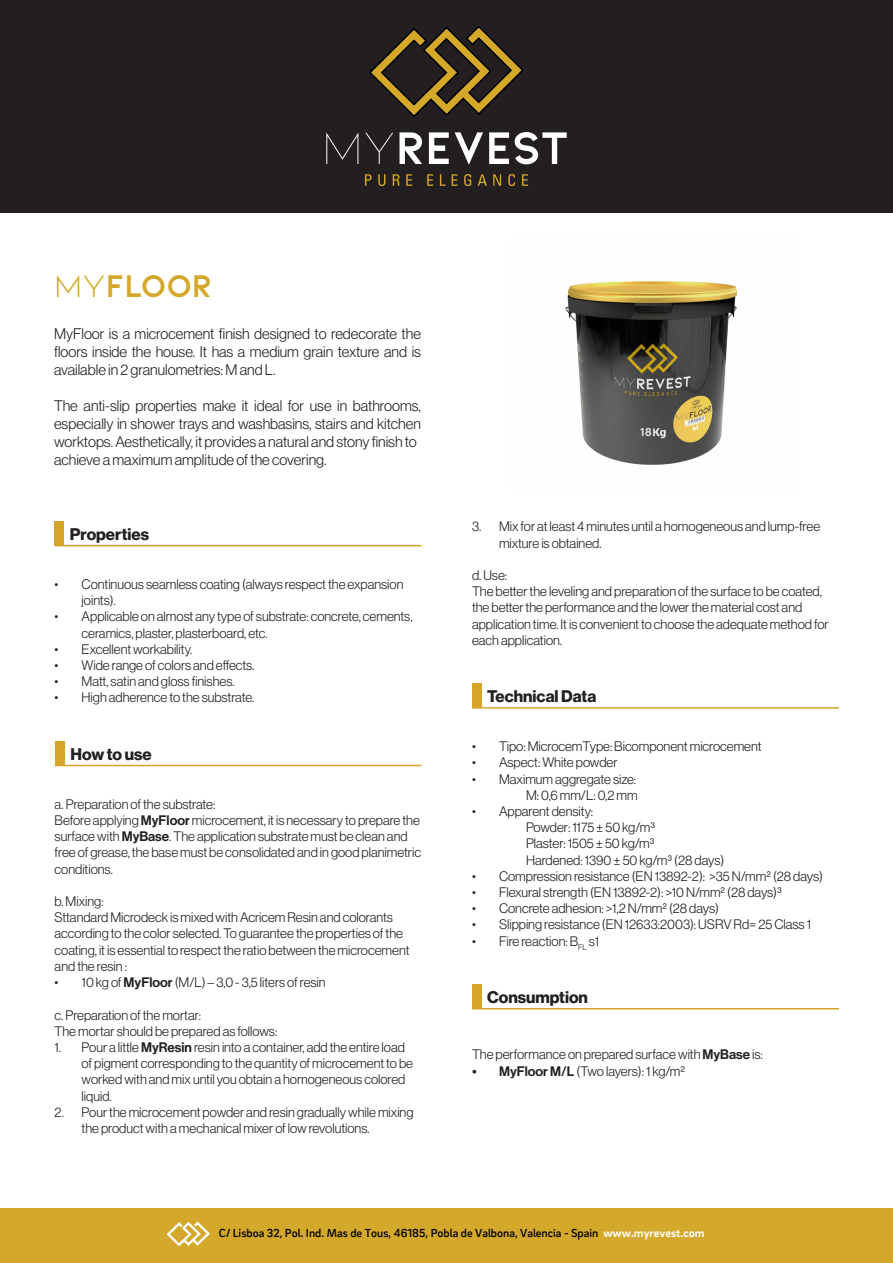
<style>
.page{position:relative;width:893px;height:1263px;background:#fff}
.page>*{position:absolute;margin:0;border:0;box-sizing:border-box;transform-origin:0 0}
.t1{font:700 33px "Kiona";color:#d4a82a}
.t2{font:16.5px "N Haas Grotesk DS Pro 75 Bd";color:#231f20}
.t3{font:15px/18px "N Haas Grotesk DS Pro 45 Lt";color:#231f20;text-align:justify}
.t4{font:13.5px/16.2px "N Haas Grotesk DS Pro 45 Lt";color:#231f20}
.t5{font:500 12px "Brix Sans";color:#000001}
.s1{font-weight:400}
.s2{font-family:"N Haas Grotesk DS Pro 65 Md"}
.s3{font-weight:700;color:#fff}
</style>
<div class="page">
<div style="left:0;top:0;width:893px;height:213px;background:#231f20"></div>
<svg style="left:326px;top:132px;width:32px;height:32px"></svg>
<svg style="left:365px;top:133px;width:28px;height:31px"></svg>
<svg style="left:399px;top:132px;width:23px;height:32px"></svg>
<svg style="left:429px;top:132px;width:20px;height:32px"></svg>
<svg style="left:455px;top:132px;width:28px;height:33px"></svg>
<svg style="left:489px;top:132px;width:20px;height:32px"></svg>
<svg style="left:515px;top:132px;width:52px;height:32px"></svg>
<svg style="left:369px;top:26px;width:155px;height:91px"></svg>
<svg style="left:365px;top:174px;width:7px;height:12px"></svg>
<svg style="left:378px;top:174px;width:7px;height:12px"></svg>
<svg style="left:393px;top:174px;width:7px;height:12px"></svg>
<svg style="left:406px;top:174px;width:6px;height:12px"></svg>
<svg style="left:427px;top:174px;width:6px;height:12px"></svg>
<svg style="left:440px;top:174px;width:6px;height:12px"></svg>
<svg style="left:452px;top:174px;width:6px;height:12px"></svg>
<svg style="left:464px;top:174px;width:7px;height:12px"></svg>
<svg style="left:478px;top:174px;width:9px;height:12px"></svg>
<svg style="left:493px;top:174px;width:8px;height:12px"></svg>
<svg style="left:508px;top:174px;width:7px;height:12px"></svg>
<svg style="left:522px;top:174px;width:6px;height:12px"></svg>
<img style="left:565px;top:281px;width:173px;height:184px">
<div style="left:472px;top:683px;width:9px;height:25px;background:#d4a529"></div>
<hr style="left:481px;top:707px;width:358px;height:2px;background:#d4a529">
<div style="left:472px;top:984px;width:9px;height:25px;background:#d4a529"></div>
<hr style="left:481px;top:1008px;width:358px;height:1px;background:#d4a529">
<div style="left:55px;top:521px;width:9px;height:25px;background:#d4a529"></div>
<hr style="left:64px;top:545px;width:358px;height:1px;background:#d4a529">
<div style="left:55px;top:741px;width:10px;height:24px;background:#d4a529"></div>
<hr style="left:65px;top:765px;width:357px;height:1px;background:#d4a529">
<div style="left:0;top:1209px;width:893px;height:54px;background:#d4a82a"></div>
<svg style="left:167px;top:1221px;width:43px;height:25px"></svg>
<h1 class="t1" style="left:54px;top:267px;width:160px"><span class="s1">MY</span>FLOOR</h1>
<p class="t3" style="left:54px;top:325px;width:368px">MyFloor is a microcement finish designed to redecorate the floors inside the house. It has a medium grain texture and is available in 2 granulometries: M and L.</p>
<p class="t3" style="left:54px;top:397px;width:368px;text-align:left">The anti-slip properties make it ideal for use in bathrooms, especially in shower trays and washbasins, stairs and kitchen worktops. Aesthetically, it provides a natural and stony finish to achieve a maximum amplitude of the covering.</p>
<p class="t2" style="left:70px;top:524px;width:81px">Properties</p>
<p class="t4" style="left:82px;top:576px;width:323px;text-indent:-27px">• Continuous seamless coating (always respect the expansion joints).</p>
<p class="t4" style="left:82px;top:608px;width:332px;text-indent:-27px">• Applicable on almost any type of substrate: concrete, cements, ceramics, plaster, plasterboard, etc.</p>
<p class="t4" style="left:55px;top:641px;width:139px">• Excellent workability.</p>
<p class="t4" style="left:55px;top:657px;width:201px">• Wide range of colors and effects.</p>
<p class="t4" style="left:55px;top:673px;width:181px">• Matt, satin and gloss finishes.</p>
<p class="t4" style="left:55px;top:689px;width:201px">• High adherence to the substrate.</p>
<p class="t2" style="left:71px;top:744px;width:83px">How to use</p>
<p class="t4" style="left:55px;top:796px;width:162px">a. Preparation of the substrate:</p>
<p class="t4" style="left:55px;top:812px;width:368px">Before applying <span class="s2">MyFloor</span> microcement, it is necessary to prepare the surface with <span class="s2">MyBase</span>. The application substrate must be clean and free of grease, the base must be consolidated and in good planimetric conditions.</p>
<p class="t4" style="left:55px;top:893px;width:51px">b. Mixing:</p>
<p class="t4" style="left:55px;top:909px;width:356px">Sttandard Microdeck is mixed with Acricem Resin and colorants according to the color selected. To guarantee the properties of the coating, it is essential to respect the ratio between the microcement and the resin :</p>
<p class="t4" style="left:55px;top:974px;width:273px">• 10 kg of <span class="s2">MyFloor</span> (M/L) – 3,0 - 3,5 liters of resin</p>
<p class="t4" style="left:55px;top:1007px;width:148px">c. Preparation of the mortar:</p>
<p class="t4" style="left:55px;top:1023px;width:224px">The mortar should be prepared as follows:</p>
<p class="t4" style="left:82px;top:1039px;width:333px;text-indent:-27px">1. Pour a little <span class="s2">MyResin</span> resin into a container, add the entire load of pigment corresponding to the quantity of microcement to be worked with and mix until you obtain a homogeneous colored liquid.</p>
<p class="t4" style="left:82px;top:1104px;width:333px;text-indent:-27px">2. Pour the microcement powder and resin gradually while mixing the product with a mechanical mixer of low revolutions.</p>
<p class="t4" style="left:499px;top:518px;width:323px;text-indent:-27px">3. Mix for at least 4 minutes until a homogeneous and lump-free mixture is obtained.</p>
<p class="t4" style="left:472px;top:567px;width:37px">d. Use:</p>
<p class="t4" style="left:472px;top:583px;width:358px">The better the leveling and preparation of the surface to be coated, the better the performance and the lower the material cost and application time. It is convenient to choose the adequate method for each application.</p>
<p class="t2" style="left:487px;top:686px;width:111px">Technical Data</p>
<p class="t4" style="left:472px;top:738px;width:291px">• Tipo: MicrocemType: Bicomponent microcement</p>
<p class="t4" style="left:472px;top:754px;width:147px">• Aspect: White powder</p>
<p class="t4" style="left:472px;top:771px;width:166px">• Maximum aggregate size:</p>
<p class="t4" style="left:526px;top:787px;width:113px">M: 0,6 mm/L: 0,2 mm</p>
<p class="t4" style="left:472px;top:803px;width:123px">• Apparent density:</p>
<p class="t4" style="left:526px;top:819px;width:131px">Powder: 1175 ± 50 kg/m³</p>
<p class="t4" style="left:526px;top:835px;width:130px">Plaster: 1505 ± 50 kg/m³</p>
<p class="t4" style="left:526px;top:852px;width:200px">Hardened: 1390 ± 50 kg/m³ (28 days)</p>
<p class="t4" style="left:472px;top:868px;width:352px">• Compression resistance (EN 13892-2): &gt;35 N/mm² (28 days)</p>
<p class="t4" style="left:472px;top:884px;width:311px">• Flexural strength (EN 13892-2): &gt;10 N/mm² (28 days)³</p>
<p class="t4" style="left:472px;top:900px;width:248px">• Concrete adhesion: &gt;1,2 N/mm² (28 days)</p>
<p class="t4" style="left:472px;top:916px;width:341px">• Slipping resistance (EN 12633:2003): USRV Rd= 25 Class 1</p>
<p class="t4" style="left:472px;top:933px;width:129px">• Fire reaction: B<sub>FL</sub> s1</p>
<p class="t2" style="left:487px;top:987px;width:102px">Consumption</p>
<p class="t4" style="left:472px;top:1046px;width:292px">The performance on prepared surface with <span class="s2">MyBase</span> is:</p>
<p class="t4" style="left:472px;top:1063px;width:215px"><span class="s2">• MyFloor M/L</span> (Two layers): 1 kg/m²</p>
<p class="t5" style="left:219px;top:1225px;width:487px">C/ Lisboa 32, Pol. Ind. Mas de Tous, 46185, Pobla de Valbona, Valencia - Spain <span class="s3">www.myrevest.com</span></p>
</div>
